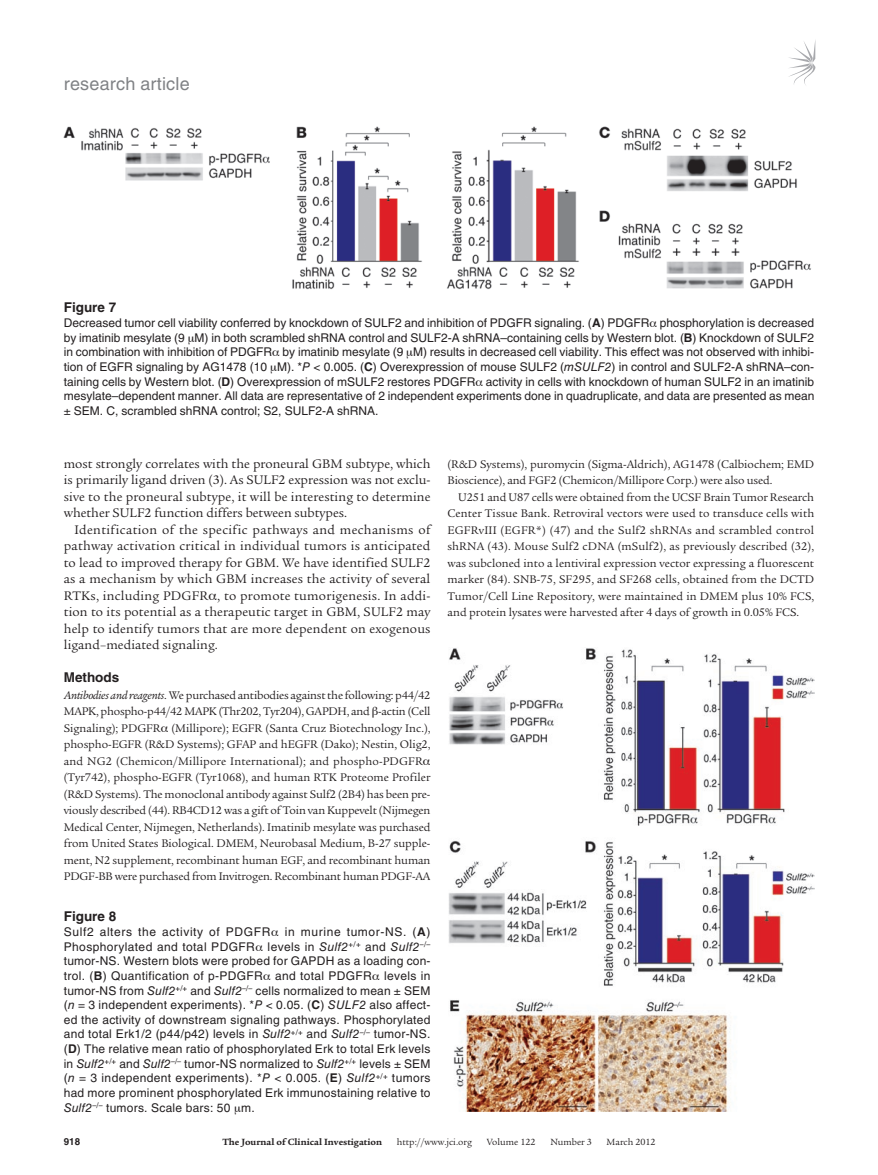
<style>
.page{position:relative;width:878px;height:1175px;background:#fff}
.page>*{position:absolute;margin:0;border:0;box-sizing:border-box;transform-origin:0 0}
.t1{font:18px "Helvetica LT Std";letter-spacing:.01em;color:#808285}
.t2{font:13.5px/16.5px "Legacy Serif Std";letter-spacing:.005em;color:#231f20;text-align:justify}
.t3{font:700 13.5px "Helvetica LT Std";color:#231f20}
.t4{font:12px/14.7px "Helvetica LT Std";letter-spacing:.01em;color:#231f20;text-align:justify}
.t5{font:12px/16.5px "Legacy Serif Std";letter-spacing:-.01em;color:#231f20}
.t6{font:9.75px "Legacy Serif Std";color:#231f20}
.t7{font:700 9.75px "Legacy Serif Std";color:#231f20}
.t8{font:700 9.75px "Helvetica LT Std";color:#231f20}
.s1{font-weight:700}
.s2{font-style:italic}
</style>
<div class="page">
<svg style="left:789px;top:42px;width:26px;height:43px"></svg>
<img style="left:64px;top:126px;width:747px;height:164px">
<img style="left:448px;top:648px;width:366px;height:463px">
<h1 class="t1" style="left:64px;top:73px;width:127px">research article</h1>
<p class="t3" style="left:64px;top:299px;width:54px">Figure 7</p>
<p class="t4" style="left:64px;top:315px;width:752px">Decreased tumor cell viability conferred by knockdown of SULF2 and inhibition of PDGFR signaling. (<span class="s1">A</span>) PDGFR phosphorylation is decreased by imatinib mesylate (9 M) in both scrambled shRNA control and SULF2-A shRNA–containing cells by Western blot. (<span class="s1">B</span>) Knockdown of SULF2 in combination with inhibition of PDGFR by imatinib mesylate (9 M) results in decreased cell viability. This effect was not observed with inhibi&shy;tion of EGFR signaling by AG1478 (10 M). *<span class="s2">P</span> &lt; 0.005. (<span class="s1">C</span>) Overexpression of mouse SULF2 (<span class="s2">mSULF2</span>) in control and SULF2-A shRNA–con&shy;taining cells by Western blot. (<span class="s1">D</span>) Overexpression of mSULF2 restores PDGFR activity in cells with knockdown of human SULF2 in an imatinib mesylate–dependent manner. All data are representative of 2 independent experiments done in quadruplicate, and data are presented as mean ± SEM. C, scrambled shRNA control; S2, SULF2-A shRNA.</p>
<p class="t2" style="left:64px;top:455px;width:368px">most strongly correlates with the proneural GBM subtype, which is primarily ligand driven (3). As SULF2 expression was not exclu&shy;sive to the proneural subtype, it will be interesting to determine whether SULF2 function differs between subtypes.</p>
<p class="t2" style="left:64px;top:521px;width:368px;text-indent:11px">Identification of the specific pathways and mechanisms of pathway activation critical in individual tumors is anticipated to lead to improved therapy for GBM. We have identified SULF2 as a mechanism by which GBM increases the activity of several RTKs, including PDGFR , to promote tumorigenesis. In addi&shy;tion to its potential as a therapeutic target in GBM, SULF2 may help to identify tumors that are more dependent on exogenous ligand–mediated signaling.</p>
<p class="t3" style="left:64px;top:669px;width:57px">Methods</p>
<p class="t5" style="left:64px;top:687px;width:368px"><span class="s2">Antibodies and reagents</span>. We purchased antibodies against the following: p44/42<br>MAPK, phospho-p44/42 MAPK (Thr202, Tyr204), GAPDH, and -actin (Cell Signaling); PDGFR (Millipore); EGFR (Santa Cruz Biotechnology Inc.), phospho-EGFR (R&amp;D Systems); GFAP and hEGFR (Dako); Nestin, Olig2, and NG2 (Chemicon/Millipore International); and phospho-PDGFR (Tyr742), phospho-EGFR (Tyr1068), and human RTK Proteome Profiler (R&amp;D Systems). The monoclonal antibody against Sulf2 (2B4) has been pre&shy;viously described (44). RB4CD12 was a gift of Toin van Kuppevelt (Nijmegen Medical Center, Nijmegen, Netherlands). Imatinib mesylate was purchased from United States Biological. DMEM, Neurobasal Medium, B-27 supple&shy;ment, N2 supplement, recombinant human EGF, and recombinant human PDGF-BB were purchased from Invitrogen. Recombinant human PDGF-AA</p>
<p class="t3" style="left:64px;top:908px;width:54px">Figure 8</p>
<p class="t4" style="left:64px;top:924px;width:368px">Sulf2 alters the activity of PDGFR in murine tumor-NS. (<span class="s1">A</span>)<br>Phosphorylated and total PDGFR levels in <span class="s2">Sulf2</span><sup>+/+</sup> and <span class="s2">Sulf2</span><sup>–/– </sup>tumor-NS. Western blots were probed for GAPDH as a loading con&shy;trol. (<span class="s1">B</span>) Quantification of p-PDGFR and total PDGFR levels in tumor-NS from <span class="s2">Sulf2</span><sup>+/+</sup> and <span class="s2">Sulf2</span><sup>–/–</sup> cells normalized to mean ± SEM (<span class="s2">n</span> = 3 independent experiments). *<span class="s2">P</span> &lt; 0.05. (<span class="s1">C</span>) <span class="s2">SULF2</span> also affect&shy;ed the activity of downstream signaling pathways. Phosphorylated and total Erk1/2 (p44/p42) levels in <span class="s2">Sulf2</span><sup>+/+</sup> and <span class="s2">Sulf2</span><sup>–/–</sup> tumor-NS. (<span class="s1">D</span>) The relative mean ratio of phosphorylated Erk to total Erk levels in <span class="s2">Sulf2</span><sup>+/+</sup> and <span class="s2">Sulf2</span><sup>–/–</sup> tumor-NS normalized to <span class="s2">Sulf2</span><sup>+/+</sup> levels ± SEM (<span class="s2">n</span> = 3 independent experiments). *<span class="s2">P</span> &lt; 0.005. (<span class="s1">E</span>) <span class="s2">Sulf2</span><sup>+/+</sup> tumors had more prominent phosphorylated Erk immunostaining relative to <span class="s2">Sulf2</span><sup>–/–</sup> tumors. Scale bars: 50 m.</p>
<p class="t5" style="left:447px;top:456px;width:368px">(R&amp;D Systems), puromycin (Sigma-Aldrich), AG1478 (Calbiochem; EMD<br>Bioscience), and FGF2 (Chemicon/Millipore Corp.) were also used.</p>
<p class="t5" style="left:447px;top:489px;width:368px;text-align:justify;text-indent:11px">U251 and U87 cells were obtained from the UCSF Brain Tumor Research Center Tissue Bank. Retroviral vectors were used to transduce cells with EGFRvIII (EGFR*) (47) and the Sulf2 shRNAs and scrambled control shRNA (43). Mouse Sulf2 cDNA (mSulf2), as previously described (32), was subcloned into a lentiviral expression vector expressing a fluorescent marker (84). SNB-75, SF295, and SF268 cells, obtained from the DCTD Tumor/Cell Line Repository, were maintained in DMEM plus 10% FCS, and protein lysates were harvested after 4 days of growth in 0.05% FCS.</p>
<p class="t8" style="left:64px;top:1135px;width:18px">918</p>
<p class="t7" style="left:222px;top:1135px;width:161px">The Journal of Clinical Investigation</p>
<p class="t6" style="left:396px;top:1136px;width:77px">http://www.jci.org</p>
<p class="t6" style="left:486px;top:1136px;width:50px">Volume 122</p>
<p class="t6" style="left:550px;top:1136px;width:43px">Number 3</p>
<p class="t6" style="left:606px;top:1136px;width:51px">March 2012</p>
</div>
